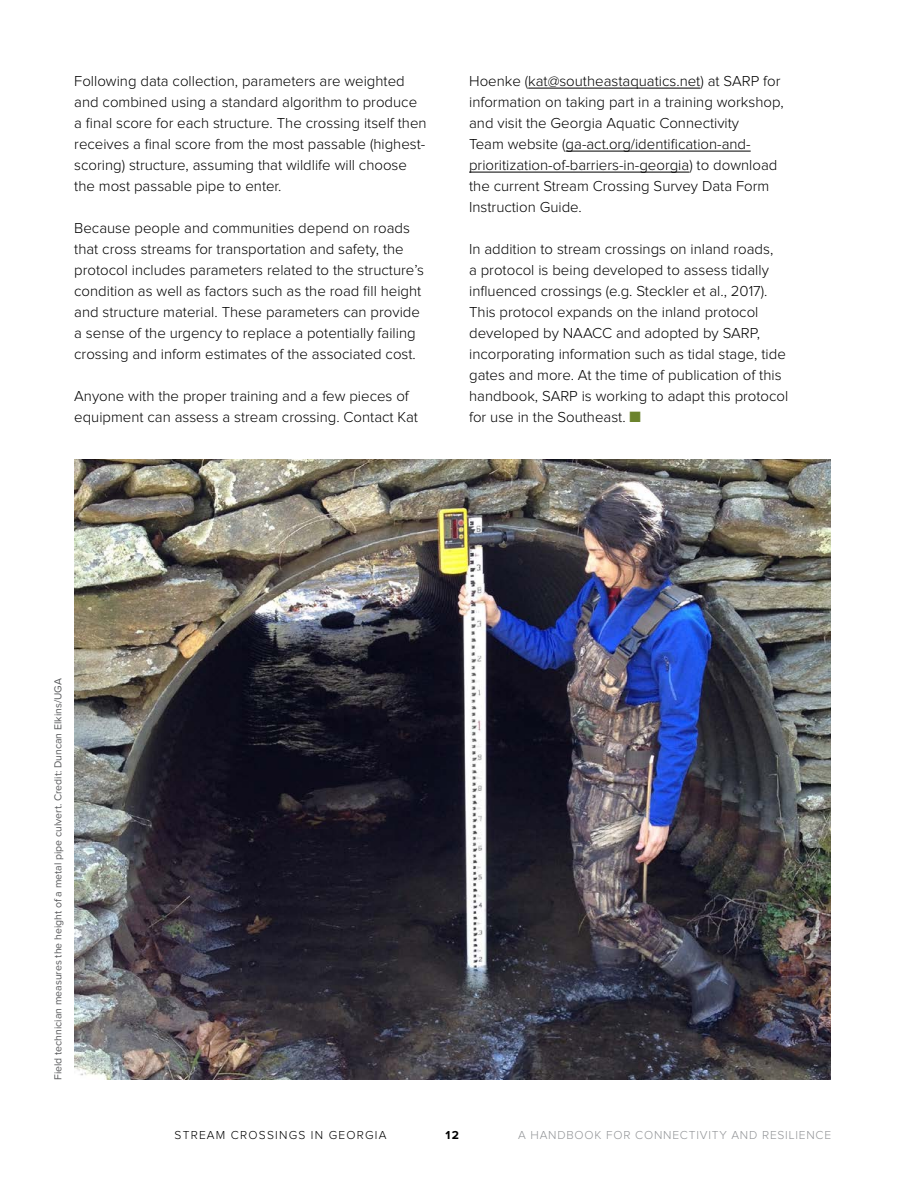
<style>
.page{position:relative;width:918px;height:1188px;background:#fff}
.page>*{position:absolute;margin:0;border:0;box-sizing:border-box;transform-origin:0 0}
.t1{font:300 15px/21px "Proxima Nova";color:#000}
.t2{font:300 12px "Proxima Nova";letter-spacing:.065em;color:#939598}
.t3{font:300 12px "Proxima Nova";letter-spacing:.1em;color:#000}
.t4{font:700 12px "Proxima Nova";color:#000}
.t5{font:10.5px "Proxima Nova";color:#58595b}
.s1{color:#6b832d}
</style>
<div class="page">
<hr style="left:528px;top:88px;width:172px;height:1px;background:#000">
<hr style="left:566px;top:151px;width:185px;height:1px;background:#000">
<hr style="left:469px;top:172px;width:220px;height:1px;background:#000">
<img style="left:74px;top:459px;width:756px;height:621px">
<p class="t1" style="left:74px;top:71px;width:354px">Following data collection, parameters are weighted and combined using a standard algorithm to produce a fnal score for each structure. The crossing itself then receives a fnal score from the most passable (highest&shy;scoring) structure, assuming that wildlife will choose the most passable pipe to enter.</p>
<p class="t1" style="left:74px;top:218px;width:351px">Because people and communities depend on roads that cross streams for transportation and safety, the protocol includes parameters related to the structure’s condition as well as factors such as the road fll height and structure material. These parameters can provide a sense of the urgency to replace a potentially failing crossing and inform estimates of the associated cost.</p>
<p class="t1" style="left:74px;top:386px;width:345px">Anyone with the proper training and a few pieces of equipment can assess a stream crossing. Contact Kat</p>
<p class="t1" style="left:469px;top:71px;width:316px">Hoenke (kat@southeastaquatics.net) at SARP for information on taking part in a training workshop, and visit the Georgia Aquatic Connectivity<br>Team website (ga-act.org/identifcation-and&shy;prioritization-of-barriers-in-georgia) to download the current Stream Crossing Survey Data Form Instruction Guide.</p>
<p class="t1" style="left:469px;top:239px;width:321px">In addition to stream crossings on inland roads,<br>a protocol is being developed to assess tidally infuenced crossings (e.g. Steckler et al., 2017).<br>This protocol expands on the inland protocol developed by NAACC and adopted by SARP, incorporating information such as tidal stage, tide gates and more. At the time of publication of this handbook, SARP is working to adapt this protocol for use in the Southeast. <span class="s1">■</span></p>
<p class="t5" style="left:52px;top:1080px;width:403px;rotate:-90deg">Field technician measures the height of a metal pipe culvert. Credit: Duncan Elkins/UGA</p>
<p class="t3" style="left:175px;top:1128px;width:213px">STREAM CROSSINGS IN GEORGIA</p>
<p class="t4" style="left:446px;top:1128px;width:15px">12</p>
<p class="t2" style="left:518px;top:1128px;width:315px">A HANDBOOK FOR CONNECTIVITY AND RESILIENCE</p>
</div>
